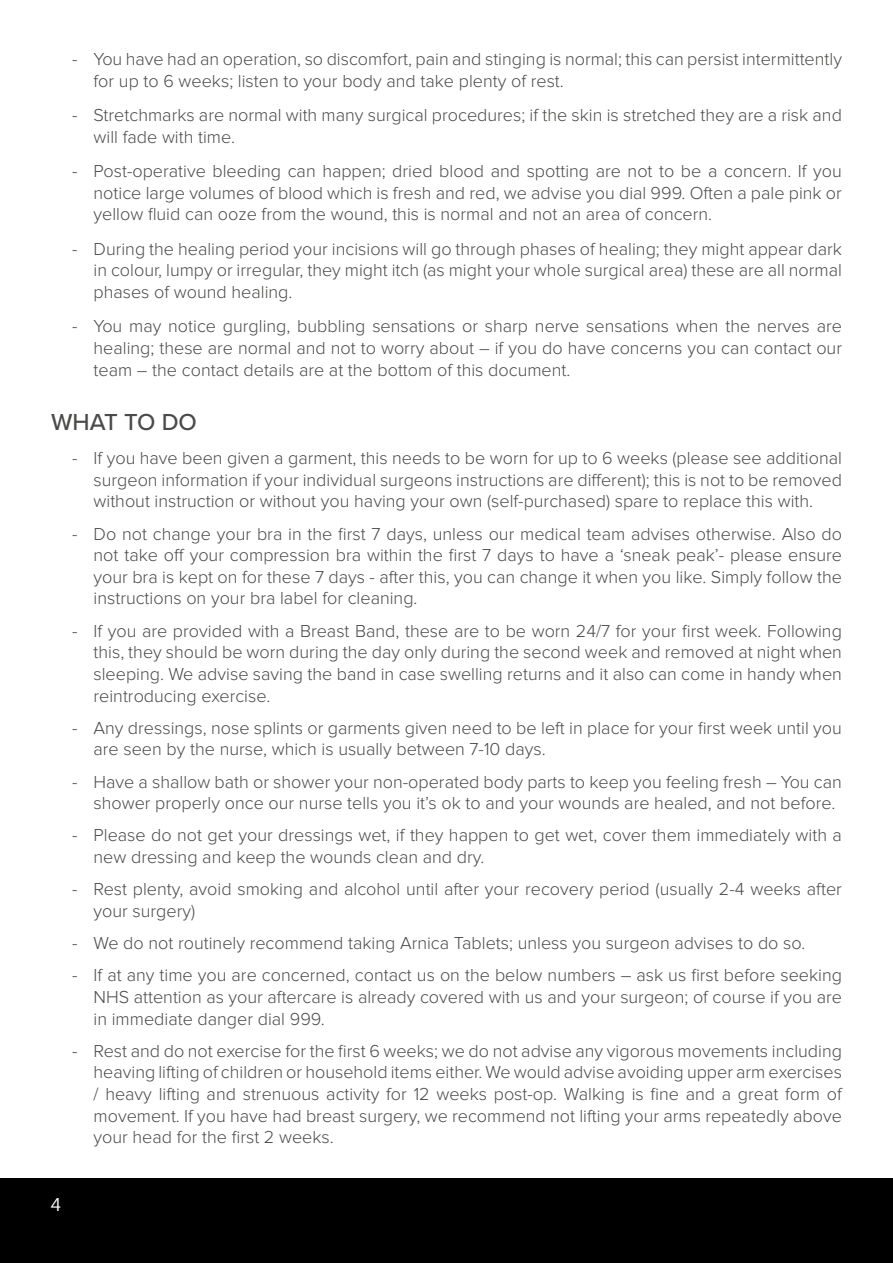
<style>
.page{position:relative;width:893px;height:1263px;background:#fff}
.page>*{position:absolute;margin:0;border:0;box-sizing:border-box;transform-origin:0 0}
.t1{font:500 24px "Proxima Nova";color:#4a4a49}
.t2{font:300 18px/21.6px "Proxima Nova";color:#4a4a49;text-align:justify}
.t3{font:18px "Malgun Gothic";color:#fff}
</style>
<div class="page">
<div style="left:0;top:1178px;width:893px;height:85px;background:#000"></div>
<p class="t2" style="left:94px;top:49px;width:750px;text-indent:-21px">- You have had an operation, so discomfort, pain and stinging is normal; this can persist intermittently for up to 6 weeks; listen to your body and take plenty of rest.</p>
<p class="t2" style="left:94px;top:105px;width:750px;text-indent:-21px">- Stretchmarks are normal with many surgical procedures; if the skin is stretched they are a risk and will fade with time.</p>
<p class="t2" style="left:94px;top:161px;width:750px;text-indent:-21px">- Post-operative bleeding can happen; dried blood and spotting are not to be a concern. If you notice large volumes of blood which is fresh and red, we advise you dial 999. Often a pale pink or yellow fluid can ooze from the wound, this is normal and not an area of concern.</p>
<p class="t2" style="left:94px;top:238px;width:750px;text-indent:-21px">- During the healing period your incisions will go through phases of healing; they might appear dark in colour, lumpy or irregular, they might itch (as might your whole surgical area) these are all normal phases of wound healing.</p>
<p class="t2" style="left:94px;top:316px;width:750px;text-indent:-21px">- You may notice gurgling, bubbling sensations or sharp nerve sensations when the nerves are healing; these are normal and not to worry about – if you do have concerns you can contact our team – the contact details are at the bottom of this document.</p>
<h1 class="t1" style="left:51px;top:404px;width:147px">WHAT TO DO</h1>
<p class="t2" style="left:94px;top:448px;width:750px;text-indent:-21px">- If you have been given a garment, this needs to be worn for up to 6 weeks (please see additional surgeon information if your individual surgeons instructions are different); this is not to be removed without instruction or without you having your own (self-purchased) spare to replace this with.</p>
<p class="t2" style="left:94px;top:523px;width:750px;text-indent:-21px">- Do not change your bra in the first 7 days, unless our medical team advises otherwise. Also do not take off your compression bra within the first 7 days to have a ‘sneak peak’- please ensure your bra is kept on for these 7 days - after this, you can change it when you like. Simply follow the instructions on your bra label for cleaning.</p>
<p class="t2" style="left:94px;top:620px;width:750px;text-indent:-21px">- If you are provided with a Breast Band, these are to be worn 24/7 for your first week. Following this, they should be worn during the day only during the second week and removed at night when sleeping. We advise saving the band in case swelling returns and it also can come in handy when reintroducing exercise.</p>
<p class="t2" style="left:94px;top:717px;width:750px;text-indent:-21px">- Any dressings, nose splints or garments given need to be left in place for your first week until you are seen by the nurse, which is usually between 7-10 days.</p>
<p class="t2" style="left:94px;top:771px;width:750px;text-indent:-21px">- Have a shallow bath or shower your non-operated body parts to keep you feeling fresh – You can shower properly once our nurse tells you it’s ok to and your wounds are healed, and not before.</p>
<p class="t2" style="left:94px;top:825px;width:750px;text-indent:-21px">- Please do not get your dressings wet, if they happen to get wet, cover them immediately with a new dressing and keep the wounds clean and dry.</p>
<p class="t2" style="left:94px;top:879px;width:750px;text-indent:-21px">- Rest plenty, avoid smoking and alcohol until after your recovery period (usually 2-4 weeks after your surgery)</p>
<p class="t2" style="left:72px;top:932px;width:735px">- We do not routinely recommend taking Arnica Tablets; unless you surgeon advises to do so.</p>
<p class="t2" style="left:94px;top:965px;width:750px;text-indent:-21px">- If at any time you are concerned, contact us on the below numbers – ask us first before seeking NHS attention as your aftercare is already covered with us and your surgeon; of course if you are in immediate danger dial 999.</p>
<p class="t2" style="left:94px;top:1040px;width:750px;text-indent:-21px">- Rest and do not exercise for the first 6 weeks; we do not advise any vigorous movements including heaving lifting of children or household items either. We would advise avoiding upper arm exercises / heavy lifting and strenuous activity for 12 weeks post-op. Walking is fine and a great form of movement. If you have had breast surgery, we recommend not lifting your arms repeatedly above your head for the first 2 weeks.</p>
<p class="t3" style="left:51px;top:1194px;width:11px">4</p>
</div>
